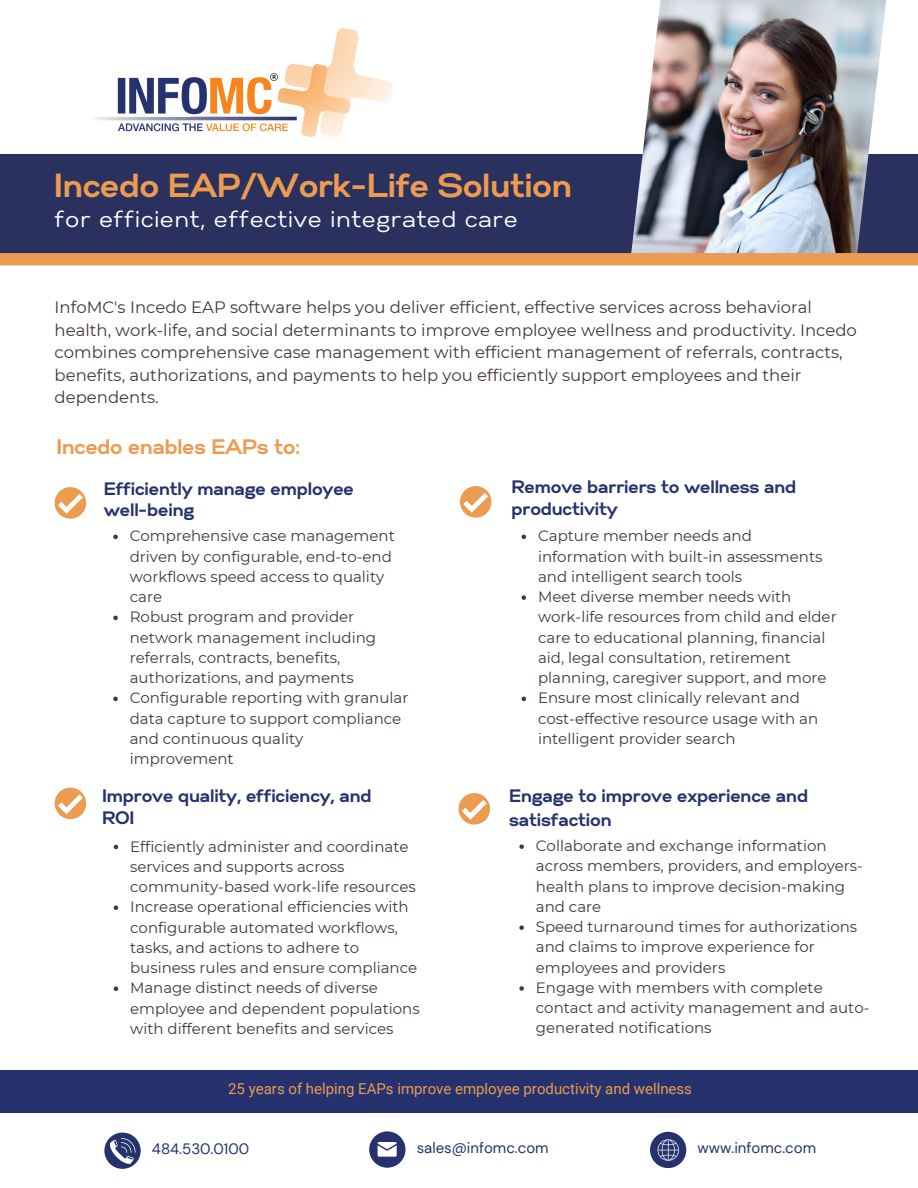
<style>
.page{position:relative;width:918px;height:1188px;background:#fff}
.page>*{position:absolute;margin:0;border:0;box-sizing:border-box;transform-origin:0 0}
.t1{font:700 33.3px "Gabriel Sans";color:#ec9b50}
.t2{font:22.8px "Gabriel Sans";letter-spacing:.02em;color:#fff}
.t3{font:700 21px "Gabriel Sans";color:#ec9b50}
.t4{font:700 18px/21.3px "Gabriel Sans";color:#25326e}
.t5{font:16.5px/22.5px "Montserrat";color:#433833}
.t6{font:15px/20.2px "Montserrat";color:#433833}
.t7{font:15px "Roboto";color:#ec9b50}
.t8{font:15px "DM Sans";color:#25326e}
</style>
<div class="page">
<div style="left:0;top:154px;width:918px;height:106px;background:#2a315f"></div>
<div style="left:369px;top:1131px;width:37px;height:37px;background:#25326e;border-radius:50%"></div>
<div style="left:650px;top:1132px;width:36px;height:36px;background:#25326e;border-radius:50%"></div>
<svg style="left:378px;top:1142px;width:19px;height:15px"></svg>
<svg style="left:658px;top:1139px;width:21px;height:22px"></svg>
<img style="left:631px;top:0;width:255px;height:253px">
<img style="left:94px;top:29px;width:298px;height:108px">
<div style="left:0;top:253px;width:918px;height:12px;background:#ec9b50"></div>
<div style="left:104px;top:1133px;width:37px;height:36px;background:#25326e;border-radius:50%"></div>
<svg style="left:110px;top:1138px;width:26px;height:26px"></svg>
<div style="left:0;top:1070px;width:918px;height:43px;background:#25326e"></div>
<svg style="left:55px;top:487px;width:31px;height:32px"></svg>
<svg style="left:55px;top:788px;width:31px;height:31px"></svg>
<svg style="left:460px;top:486px;width:31px;height:32px"></svg>
<svg style="left:459px;top:793px;width:31px;height:32px"></svg>
<svg style="left:113px;top:535px;width:5px;height:4px"></svg>
<svg style="left:113px;top:616px;width:5px;height:4px"></svg>
<svg style="left:113px;top:697px;width:5px;height:4px"></svg>
<svg style="left:114px;top:845px;width:4px;height:4px"></svg>
<svg style="left:114px;top:906px;width:4px;height:4px"></svg>
<svg style="left:114px;top:987px;width:4px;height:4px"></svg>
<svg style="left:522px;top:535px;width:4px;height:4px"></svg>
<svg style="left:522px;top:595px;width:4px;height:5px"></svg>
<svg style="left:522px;top:697px;width:4px;height:4px"></svg>
<svg style="left:519px;top:844px;width:5px;height:5px"></svg>
<svg style="left:519px;top:925px;width:5px;height:5px"></svg>
<svg style="left:519px;top:986px;width:5px;height:5px"></svg>
<p class="t1" style="left:55px;top:171px;width:519px">Incedo EAP/Work-Life Solution</p>
<p class="t2" style="left:55px;top:209px;width:465px">for efficient, effective integrated care</p>
<p class="t5" style="left:55px;top:296px;width:804px">InfoMC's Incedo EAP software helps you deliver efficient, effective services across behavioral health, work-life, and social determinants to improve employee wellness and productivity. Incedo combines comprehensive case management with efficient management of referrals, contracts, benefits, authorizations, and payments to help you efficiently support employees and their dependents.</p>
<p class="t3" style="left:57px;top:437px;width:245px">Incedo enables EAPs to:</p>
<p class="t4" style="left:104px;top:479px;width:251px">Efficiently manage employee well-being</p>
<p class="t4" style="left:512px;top:477px;width:286px">Remove barriers to wellness and productivity</p>
<p class="t6" style="left:130px;top:526px;width:267px">Comprehensive case management driven by configurable, end-to-end workflows speed access to quality care</p>
<p class="t6" style="left:130px;top:607px;width:248px">Robust program and provider network management including referrals, contracts, benefits, authorizations, and payments</p>
<p class="t6" style="left:130px;top:688px;width:280px">Configurable reporting with granular data capture to support compliance and continuous quality improvement</p>
<p class="t6" style="left:538px;top:526px;width:286px">Capture member needs and information with built-in assessments and intelligent search tools</p>
<p class="t6" style="left:538px;top:587px;width:300px">Meet diverse member needs with work-life resources from child and elder care to educational planning, financial aid, legal consultation, retirement planning, caregiver support, and more</p>
<p class="t6" style="left:538px;top:688px;width:282px">Ensure most clinically relevant and cost-effective resource usage with an intelligent provider search</p>
<p class="t4" style="left:102px;top:786px;width:271px">Improve quality, efficiency, and<br>ROI</p>
<p class="t4" style="left:510px;top:784px;width:300px;line-height:24.8px">Engage to improve experience and satisfaction</p>
<p class="t6" style="left:130px;top:836px;width:287px">Efficiently administer and coordinate services and supports across community-based work-life resources</p>
<p class="t6" style="left:130px;top:897px;width:289px">Increase operational efficiencies with configurable automated workflows, tasks, and actions to adhere to business rules and ensure compliance</p>
<p class="t6" style="left:130px;top:978px;width:291px">Manage distinct needs of diverse employee and dependent populations with different benefits and services</p>
<p class="t6" style="left:536px;top:836px;width:329px">Collaborate and exchange information across members, providers, and employers&shy;health plans to improve decision-making and care</p>
<p class="t6" style="left:536px;top:917px;width:323px">Speed turnaround times for authorizations and claims to improve experience for employees and providers</p>
<p class="t6" style="left:536px;top:977px;width:335px">Engage with members with complete contact and activity management and auto&shy;generated notifications</p>
<p class="t7" style="left:228px;top:1080px;width:465px">25 years of helping EAPs improve employee productivity and wellness</p>
<p class="t8" style="left:152px;top:1139px;width:99px">484.530.0100</p>
<p class="t8" style="left:417px;top:1138px;width:133px">sales@infomc.com</p>
<p class="t8" style="left:698px;top:1138px;width:120px">www.infomc.com</p>
</div>
